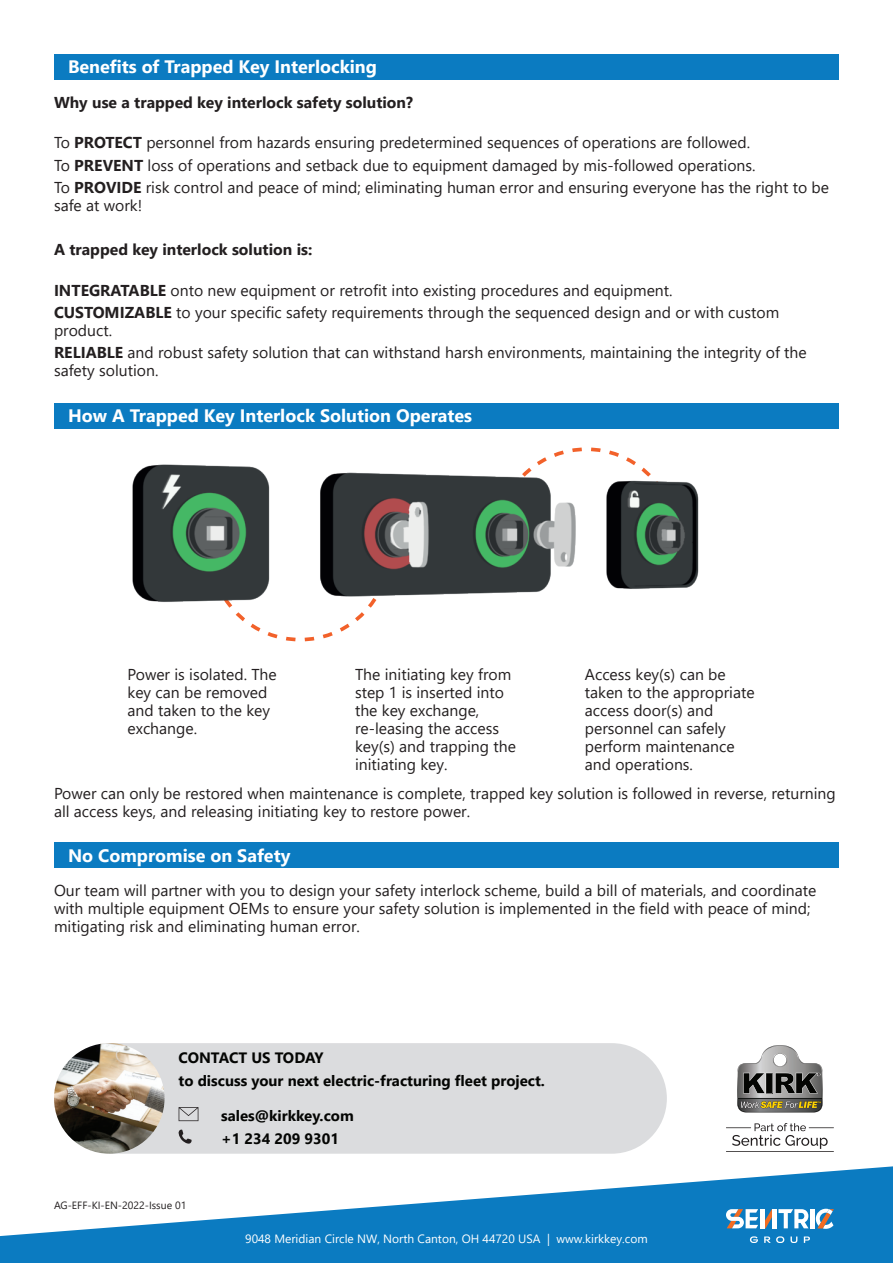
<style>
.page{position:relative;width:893px;height:1263px;background:#fff}
.page>*{position:absolute;margin:0;border:0;box-sizing:border-box;transform-origin:0 0}
.t1{font:700 21.9px "Helvetica Neue LT";color:#231f20;scale:.96 1}
.t2{font:700 18px "Segoe UI";color:#fff}
.t3{font:15.75px/18px "Segoe UI";color:#231f20}
.t4{font:700 15.75px "Segoe UI";color:#231f20}
.t5{font:700 15px/22.5px "Segoe UI";color:#040503}
.t6{font:12px "Segoe UI";color:#fff}
.t7{font:10.5px "Segoe UI";color:#231f20}
.s1{font-weight:700}
.s2{font-size:23.55px;color:#f2f3f4}
</style>
<div class="page">
<div style="left:54px;top:54px;width:785px;height:26px;background:#0b7bc1"></div>
<div style="left:54px;top:403px;width:785px;height:25px;background:#0b7bc1"></div>
<div style="left:54px;top:842px;width:784px;height:26px;background:#0b7bc1"></div>
<svg style="left:0;top:1166px;width:893px;height:97px;fill:#0b7bc1"></svg>
<div style="left:117px;top:1043px;width:550px;height:111px;background:#dbdcde"></div>
<svg style="left:179px;top:1107px;width:19px;height:14px"></svg>
<svg style="left:177px;top:1129px;width:15px;height:16px"></svg>
<img style="left:737px;top:1045px;width:86px;height:68px">
<svg style="left:741px;top:1073px;width:81px;height:39px;background:#636156"></svg>
<hr style="left:726px;top:1151px;width:108px;height:1px;background:#231f20">
<svg style="left:726px;top:1123px;width:108px;height:26px"></svg>
<svg style="left:750px;top:1236px;width:8px;height:7px"></svg>
<svg style="left:764px;top:1236px;width:20px;height:7px"></svg>
<svg style="left:790px;top:1236px;width:7px;height:7px"></svg>
<svg style="left:804px;top:1236px;width:6px;height:7px"></svg>
<hr style="left:760px;top:1209px;width:4px;height:19px;background:#fff">
<svg style="left:726px;top:1209px;width:32px;height:19px"></svg>
<svg style="left:764px;top:1209px;width:44px;height:19px"></svg>
<svg style="left:816px;top:1209px;width:18px;height:20px"></svg>
<hr style="left:810px;top:1209px;width:4px;height:19px;background:#fff">
<img style="left:54px;top:1043px;width:111px;height:111px;border-radius:55px">
<svg style="left:540px;top:447px;width:111px;height:27px"></svg>
<svg style="left:235px;top:612px;width:130px;height:30px"></svg>
<img style="left:132px;top:464px;width:138px;height:144px">
<img style="left:320px;top:460px;width:264px;height:148px">
<img style="left:606px;top:474px;width:93px;height:115px">
<p class="t2" style="left:68px;top:50px;width:310px">Benefits of Trapped Key Interlocking</p>
<p class="t4" style="left:54px;top:88px;width:360px">Why use a trapped key interlock safety solution?</p>
<p class="t3" style="left:54px;top:130px;width:776px;line-height:22.2px">To <span class="s1">PROTECT</span> personnel from hazards ensuring predetermined sequences of operations are followed.<br>To <span class="s1">PREVENT</span> loss of operations and setback due to equipment damaged by mis-followed operations.<br>To <span class="s1">PROVIDE</span> risk control and peace of mind; eliminating human error and ensuring everyone has the right to be</p>
<p class="t3" style="left:54px;top:195px;width:90px">safe at work!</p>
<p class="t4" style="left:54px;top:235px;width:260px">A trapped key interlock solution is:</p>
<p class="t3" style="left:54px;top:277px;width:727px;line-height:22.2px"><span class="s1">INTEGRATABLE</span> onto new equipment or retrofit into existing procedures and equipment.<br><span class="s1">CUSTOMIZABLE</span> to your specific safety requirements through the sequenced design and or with custom</p>
<p class="t3" style="left:54px;top:318px;width:754px;line-height:22.2px">product.<br><span class="s1">RELIABLE</span> and robust safety solution that can withstand harsh environments, maintaining the integrity of the</p>
<p class="t3" style="left:54px;top:360px;width:106px">safety solution.</p>
<p class="t2" style="left:68px;top:399px;width:406px">How A Trapped Key Interlock Solution Operates</p>
<p class="t3" style="left:128px;top:664px;width:151px">Power is isolated. The key can be removed and taken to the key exchange.</p>
<p class="t3" style="left:355px;top:664px;width:162px">The initiating key from step 1 is inserted into the key exchange, re-leasing the access key(s) and trapping the initiating key.</p>
<p class="t3" style="left:585px;top:664px;width:171px">Access key(s) can be taken to the appropriate access door(s) and personnel can safely perform maintenance and operations.</p>
<h1 class="t1" style="left:79px;top:682px;width:121px"><span class="s2">1</span> Isolation</h1>
<h1 class="t1" style="left:340px;top:682px;width:180px"><span class="s2">2</span> Key Exchange</h1>
<h1 class="t1" style="left:624px;top:682px;width:191px"><span class="s2">3</span> Access Control</h1>
<p class="t3" style="left:54px;top:783px;width:783px">Power can only be restored when maintenance is complete, trapped key solution is followed in reverse, returning all access keys, and releasing initiating key to restore power.</p>
<p class="t2" style="left:68px;top:838px;width:224px">No Compromise on Safety</p>
<p class="t3" style="left:54px;top:880px;width:764px">Our team will partner with you to design your safety interlock scheme, build a bill of materials, and coordinate with multiple equipment OEMs to ensure your safety solution is implemented in the field with peace of mind; mitigating risk and eliminating human error.</p>
<p class="t5" style="left:179px;top:1045px;width:368px">CONTACT US TODAY<br>to discuss your next electric-fracturing fleet project.</p>
<p class="t5" style="left:221px;top:1103px;width:134px">sales@kirkkey.com +1 234 209 9301</p>
<p class="t7" style="left:54px;top:1195px;width:134px">AG-EFF-KI-EN-2022-Issue 01</p>
<p class="t6" style="left:245px;top:1227px;width:404px">9048 Meridian Circle NW, North Canton, OH 44720 USA | www.kirkkey.com</p>
</div>
